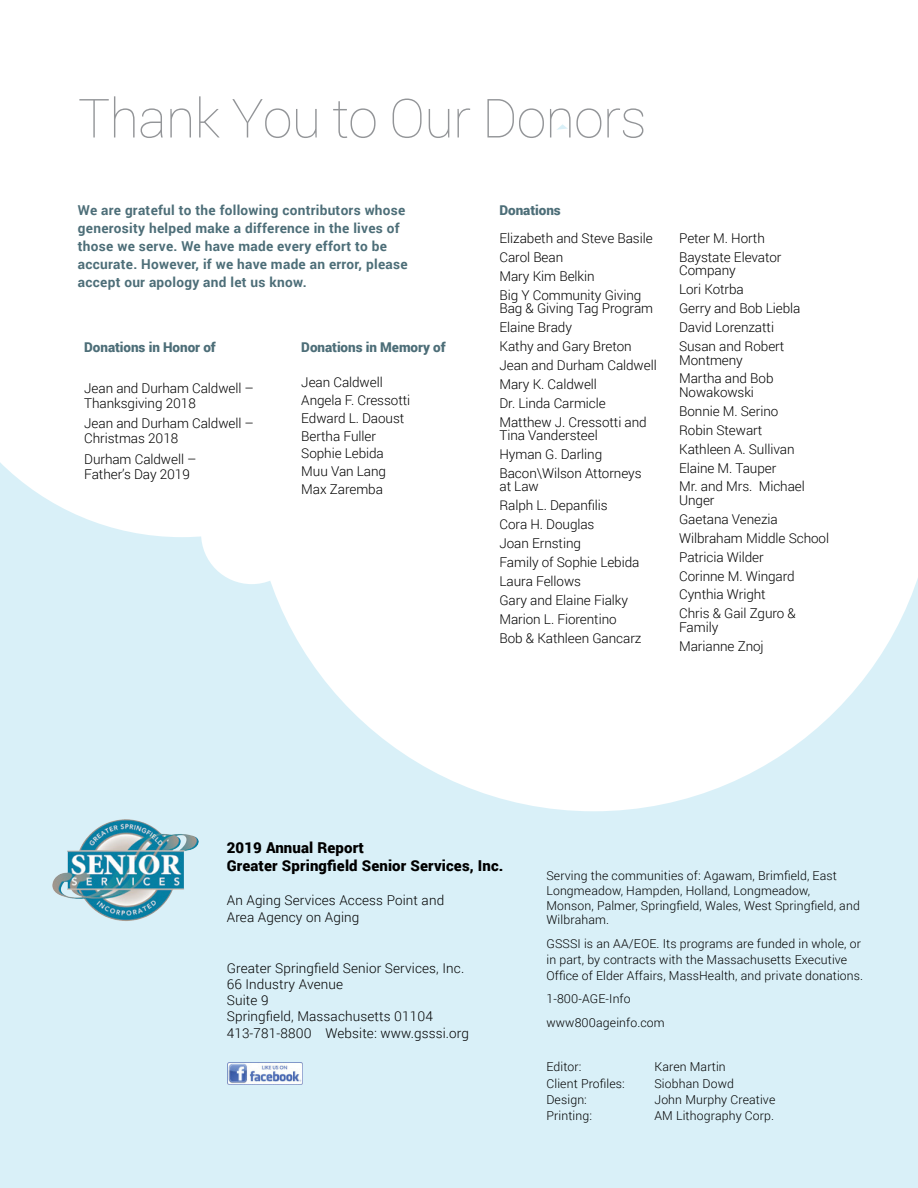
<style>
.page{position:relative;width:918px;height:1188px;background:#d9f0f8}
.page>*{position:absolute;margin:0;border:0;box-sizing:border-box;transform-origin:0 0}
.t1{font:100 54px "Roboto";letter-spacing:-.015em;color:#939598}
.t2{font:900 15px/18px "Roboto";letter-spacing:.01em;color:#000}
.t3{font:700 13.65px/18px "Roboto";letter-spacing:.02em;color:#4d6e78}
.t4{font:300 13.5px/18.9px "Roboto";letter-spacing:-.005em;color:#000}
.t5{font:900 13.5px "Roboto";letter-spacing:-.005em;color:#4d6e78}
.t6{font:300 12.3px/14.7px "Roboto";letter-spacing:.01em;color:#000}
</style>
<div class="page">
<svg style="left:259px;top:205px;width:659px;height:606px;background:#f9fcfe"></svg>
<div style="left:674px;top:0;width:244px;height:205px;background:#fff"></div>
<div style="left:214px;top:0;width:460px;height:213px;background:#fff"></div>
<div style="left:0;top:0;width:214px;height:21px;background:#fff"></div>
<div style="left:769px;top:21px;width:149px;height:369px;background:#fff"></div>
<div style="left:0;top:21px;width:440px;height:516px;background:#fff"></div>
<svg style="left:900px;top:369px;width:18px;height:71px"></svg>
<div style="left:201px;top:483px;width:101px;height:101px;background:#fff;border-radius:50%"></div>
<img style="left:52px;top:819px;width:72px;height:71px">
<img style="left:228px;top:1062px;width:74px;height:22px">
<h1 class="t1" style="left:78px;top:81px;width:570px">Thank You to Our Donors</h1>
<p class="t3" style="left:78px;top:201px;width:331px">We are grateful to the following contributors whose generosity helped make a difference in the lives of those we serve. We have made every effort to be accurate. However, if we have made an error, please accept our apology and let us know.</p>
<p class="t5" style="left:84px;top:338px;width:133px">Donations in Honor of</p>
<p class="t4" style="left:84px;top:380px;width:171px;line-height:15px">Jean and Durham Caldwell –<br>Thanksgiving 2018</p>
<p class="t4" style="left:84px;top:416px;width:171px;line-height:15px">Jean and Durham Caldwell –<br>Christmas 2018</p>
<p class="t4" style="left:84px;top:451px;width:114px;line-height:15px">Durham Caldwell –<br>Father’s Day 2019</p>
<p class="t5" style="left:301px;top:338px;width:146px">Donations in Memory of</p>
<p class="t4" style="left:301px;top:373px;width:110px;line-height:17.7px">Jean Caldwell<br>Angela F. Cressotti<br>Edward L. Daoust<br>Bertha Fuller<br>Sophie Lebida<br>Muu Van Lang<br>Max Zaremba</p>
<p class="t5" style="left:500px;top:201px;width:63px">Donations</p>
<p class="t4" style="left:500px;top:228px;width:155px">Elizabeth and Steve Basile<br>Carol Bean<br>Mary Kim Belkin<br>Big Y Community Giving</p>
<p class="t4" style="left:500px;top:299px;width:159px">Bag &amp; Giving Tag Program<br>Elaine Brady<br>Kathy and Gary Breton<br>Jean and Durham Caldwell<br>Mary K. Caldwell<br>Dr. Linda Carmicle<br>Matthew J. Cressotti and</p>
<p class="t4" style="left:500px;top:425px;width:144px">Tina Vandersteel<br>Hyman G. Darling<br>Bacon\Wilson Attorneys</p>
<p class="t4" style="left:500px;top:477px;width:143px">at Law<br>Ralph L. Depanfilis<br>Cora H. Douglas<br>Joan Ernsting<br>Family of Sophie Lebida<br>Laura Fellows<br>Gary and Elaine Fialky<br>Marion L. Fiorentino<br>Bob &amp; Kathleen Gancarz</p>
<p class="t4" style="left:679px;top:228px;width:104px">Peter M. Horth<br>Baystate Elevator</p>
<p class="t4" style="left:679px;top:261px;width:123px">Company<br>Lori Kotrba<br>Gerry and Bob Liebla<br>David Lorenzatti<br>Susan and Robert</p>
<p class="t4" style="left:679px;top:350px;width:96px">Montmeny<br>Martha and Bob</p>
<p class="t4" style="left:679px;top:382px;width:127px">Nowakowski<br>Bonnie M. Serino<br>Robin Stewart<br>Kathleen A. Sullivan<br>Elaine M. Tauper<br>Mr. and Mrs. Michael</p>
<p class="t4" style="left:679px;top:490px;width:151px">Unger<br>Gaetana Venezia<br>Wilbraham Middle School<br>Patricia Wilder<br>Corinne M. Wingard<br>Cynthia Wright<br>Chris &amp; Gail Zguro &amp;</p>
<p class="t4" style="left:679px;top:617px;width:86px">Family<br>Marianne Znoj</p>
<p class="t2" style="left:227px;top:838px;width:278px">2019 Annual Report<br>Greater Springfield Senior Services, Inc.</p>
<p class="t4" style="left:227px;top:892px;width:219px;line-height:16.2px">An Aging Services Access Point and<br>Area Agency on Aging</p>
<p class="t4" style="left:227px;top:959px;width:244px;line-height:16.2px">Greater Springfield Senior Services, Inc.<br>66 Industry Avenue<br>Suite 9<br>Springfield, Massachusetts 01104<br>413-781-8800 Website: www.gsssi.org</p>
<p class="t6" style="left:546px;top:868px;width:315px">Serving the communities of: Agawam, Brimfield, East Longmeadow, Hampden, Holland, Longmeadow, Monson, Palmer, Springfield, Wales, West Springfield, and Wilbraham.</p>
<p class="t6" style="left:546px;top:935px;width:318px;line-height:16.4px">GSSSI is an AA/EOE. Its programs are funded in whole, or in part, by contracts with the Massachusetts Executive<br>Office of Elder Affairs, MassHealth, and private donations.</p>
<p class="t6" style="left:546px;top:987px;width:120px;line-height:23.1px">1-800-AGE-Info www800ageinfo.com</p>
<p class="t6" style="left:546px;top:1059px;width:36px">Editor:</p>
<p class="t6" style="left:654px;top:1059px;width:73px">Karen Martin</p>
<p class="t6" style="left:546px;top:1075px;width:80px">Client Profiles:</p>
<p class="t6" style="left:654px;top:1075px;width:81px">Siobhan Dowd</p>
<p class="t6" style="left:546px;top:1092px;width:42px">Design:</p>
<p class="t6" style="left:654px;top:1092px;width:122px">John Murphy Creative</p>
<p class="t6" style="left:546px;top:1108px;width:47px">Printing:</p>
<p class="t6" style="left:654px;top:1108px;width:121px">AM Lithography Corp.</p>
</div>
